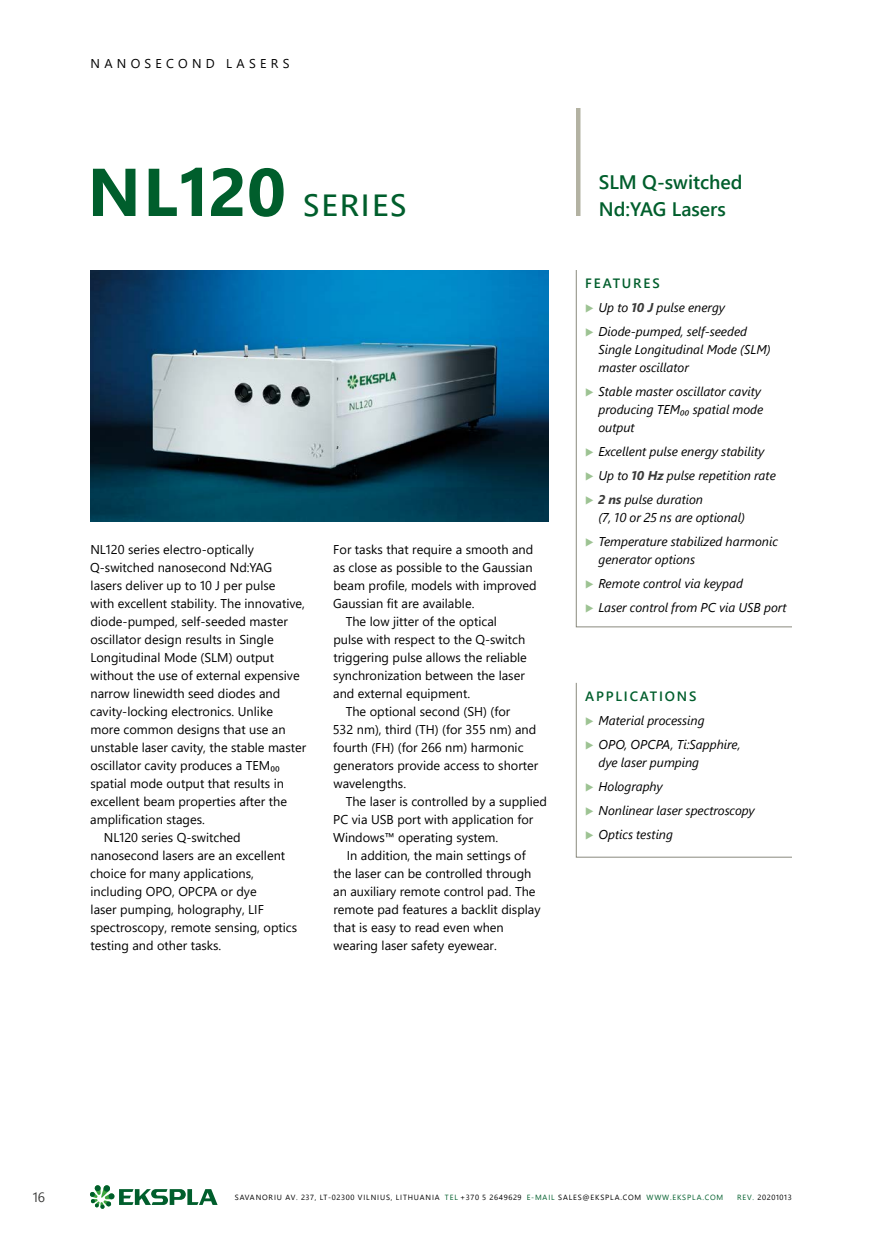
<style>
.page{position:relative;width:891px;height:1260px;background:#fff}
.page>*{position:absolute;margin:0;border:0;box-sizing:border-box;transform-origin:0 0}
.t1{font:40.5px "Segoe UI";color:#005e2c}
.t2{font:600 19.5px/27px "Segoe UI";color:#005e2c}
.t3{font:600 13.5px "Segoe UI";letter-spacing:.135em;color:#005e2c}
.t4{font:13.5px "Segoe UI";color:#3b3b3a}
.t5{font:12.75px "Segoe UI";color:#000}
.t6{font:italic 12.75px/24px "Segoe UI";color:#000}
.t7{font:12.75px "Segoe UI";letter-spacing:.335em;color:#000}
.t8{font:7.5px "Segoe UI";letter-spacing:.115em;color:#000}
.t9{font:7.5px "Segoe UI";letter-spacing:.08em;color:#000}
.s1{font-weight:700;font-size:67.5px}
.s2{color:#9dc393}
.s3{font-weight:700;color:#3b3b3a}
.s4{color:#005e2c}
</style>
<div class="page">
<svg style="left:90px;top:1185px;width:128px;height:24px"></svg>
<img style="left:90px;top:270px;width:459px;height:252px">
<hr style="left:576px;top:108px;width:4px;height:108px;background:#b3b2a2">
<svg style="left:576px;top:270px;width:216px;height:357px"></svg>
<svg style="left:576px;top:682px;width:216px;height:176px"></svg>
<p class="t7" style="left:91px;top:51px;width:201px">NANOSECOND LASERS</p>
<h1 class="t1" style="left:88px;top:163px;width:321px"><span class="s1">NL120</span> series</h1>
<h2 class="t2" style="left:599px;top:167px;width:145px">SLM Q-switched<br>Nd:YAG Lasers</h2>
<p class="t5" style="left:90px;top:537px;width:165px">NL120 series electro-optically</p>
<p class="t5" style="left:90px;top:555px;width:184px">Q-switched nanosecond Nd:YAG</p>
<p class="t5" style="left:91px;top:573px;width:186px">lasers deliver up to 10 J per pulse</p>
<p class="t5" style="left:90px;top:591px;width:216px">with excellent stability. The innovative,</p>
<p class="t5" style="left:90px;top:609px;width:199px">diode‑pumped, self‑seeded master</p>
<p class="t5" style="left:90px;top:627px;width:185px">oscillator design results in Single</p>
<p class="t5" style="left:90px;top:645px;width:185px">Longitudinal Mode (SLM) output</p>
<p class="t5" style="left:90px;top:663px;width:211px">without the use of external expensive</p>
<p class="t5" style="left:90px;top:681px;width:191px">narrow linewidth seed diodes and</p>
<p class="t5" style="left:90px;top:699px;width:184px">cavity‑locking electronics. Unlike</p>
<p class="t5" style="left:90px;top:717px;width:197px">more common designs that use an</p>
<p class="t5" style="left:90px;top:735px;width:217px">unstable laser cavity, the stable master</p>
<p class="t5" style="left:90px;top:753px;width:191px">oscillator cavity produces a TEM₀₀</p>
<p class="t5" style="left:90px;top:771px;width:195px">spatial mode output that results in</p>
<p class="t5" style="left:90px;top:789px;width:198px">excellent beam properties after the</p>
<p class="t5" style="left:90px;top:807px;width:116px">amplification stages.</p>
<p class="t5" style="left:104px;top:825px;width:138px">NL120 series Q-switched</p>
<p class="t5" style="left:90px;top:843px;width:196px">nanosecond lasers are an excellent</p>
<p class="t5" style="left:90px;top:862px;width:165px">choice for many applications,</p>
<p class="t5" style="left:90px;top:880px;width:168px">including OPO, OPCPA or dye</p>
<p class="t5" style="left:91px;top:898px;width:175px">laser pumping, holography, LIF</p>
<p class="t5" style="left:90px;top:916px;width:208px">spectroscopy, remote sensing, optics</p>
<p class="t5" style="left:90px;top:934px;width:133px">testing and other tasks.</p>
<p class="t5" style="left:333px;top:538px;width:201px">For tasks that require a smooth and</p>
<p class="t5" style="left:333px;top:556px;width:201px">as close as possible to the Gaussian</p>
<p class="t5" style="left:333px;top:574px;width:205px">beam profile, models with improved</p>
<p class="t5" style="left:333px;top:592px;width:143px">Gaussian fit are available.</p>
<p class="t5" style="left:346px;top:610px;width:153px">The low jitter of the optical</p>
<p class="t5" style="left:333px;top:628px;width:193px">pulse with respect to the Q-switch</p>
<p class="t5" style="left:333px;top:646px;width:195px">triggering pulse allows the reliable</p>
<p class="t5" style="left:333px;top:664px;width:193px">synchronization between the laser</p>
<p class="t5" style="left:333px;top:682px;width:138px">and external equipment.</p>
<p class="t5" style="left:346px;top:700px;width:166px">The optional second (SH) (for</p>
<p class="t5" style="left:333px;top:718px;width:205px">532 nm), third (TH) (for 355 nm) and</p>
<p class="t5" style="left:333px;top:736px;width:192px">fourth (FH) (for 266 nm) harmonic</p>
<p class="t5" style="left:333px;top:754px;width:206px">generators provide access to shorter</p>
<p class="t5" style="left:333px;top:772px;width:74px">wavelengths.</p>
<p class="t5" style="left:346px;top:790px;width:203px">The laser is controlled by a supplied</p>
<p class="t5" style="left:333px;top:808px;width:202px">PC via USB port with application for</p>
<p class="t5" style="left:333px;top:826px;width:167px">Windows™ operating system.</p>
<p class="t5" style="left:347px;top:844px;width:180px">In addition, the main settings of</p>
<p class="t5" style="left:333px;top:862px;width:200px">the laser can be controlled through</p>
<p class="t5" style="left:333px;top:880px;width:204px">an auxiliary remote control pad. The</p>
<p class="t5" style="left:333px;top:898px;width:209px">remote pad features a backlit display</p>
<p class="t5" style="left:333px;top:916px;width:172px">that is easy to read even when</p>
<p class="t5" style="left:333px;top:934px;width:165px">wearing laser safety eyewear.</p>
<p class="t3" style="left:585px;top:270px;width:76px">FEATURES</p>
<p class="t6" style="left:585px;top:293px;width:164px"><span class="s2">▶</span> Up to <span class="s3">10 J</span> pulse energy<br><span class="s2">▶</span> Diode-pumped, self-seeded</p>
<p class="t6" style="left:598px;top:338px;width:174px;line-height:18px">Single Longitudinal Mode (SLM) master oscillator</p>
<p class="t6" style="left:598px;top:380px;width:166px;line-height:18px;text-indent:-13px"><span class="s2">▶</span> Stable master oscillator cavity producing TEM₀₀ spatial mode output</p>
<p class="t6" style="left:585px;top:437px;width:192px"><span class="s2">▶</span> Excellent pulse energy stability <span class="s2">▶</span> Up to <span class="s3">10 Hz</span> pulse repetition rate <span class="s2">▶</span> <span class="s3">2 ns</span> pulse duration</p>
<p class="t6" style="left:585px;top:503px;width:194px;text-indent:13px">(7, 10 or 25 ns are optional)<br><span class="s2">▶</span> Temperature stabilized harmonic</p>
<p class="t6" style="left:585px;top:545px;width:203px;text-indent:13px">generator options<br><span class="s2">▶</span> Remote control via keypad<br><span class="s2">▶</span> Laser control from PC via USB port</p>
<p class="t3" style="left:585px;top:683px;width:113px">APPLICATIONS</p>
<p class="t6" style="left:585px;top:706px;width:157px"><span class="s2">▶</span> Material processing<br><span class="s2">▶</span> OPO, OPCPA, Ti:Sapphire,</p>
<p class="t6" style="left:585px;top:748px;width:171px;text-indent:13px">dye laser pumping<br><span class="s2">▶</span> Holography<br><span class="s2">▶</span> Nonlinear laser spectroscopy <span class="s2">▶</span> Optics testing</p>
<p class="t4" style="left:33px;top:1184px;width:14px">16</p>
<p class="t8" style="left:235px;top:1190px;width:490px">SAVANORIU AV. 237, LT-02300 VILNIUS, LITHUANIA <span class="s4">TEL</span> +370 5 2649629 <span class="s4">E-MAIL</span> SALES@EKSPLA.COM <span class="s4">WWW.EKSPLA.COM</span></p>
<p class="t9" style="left:737px;top:1190px;width:56px"><span class="s4">REV.</span> 20201013</p>
</div>
